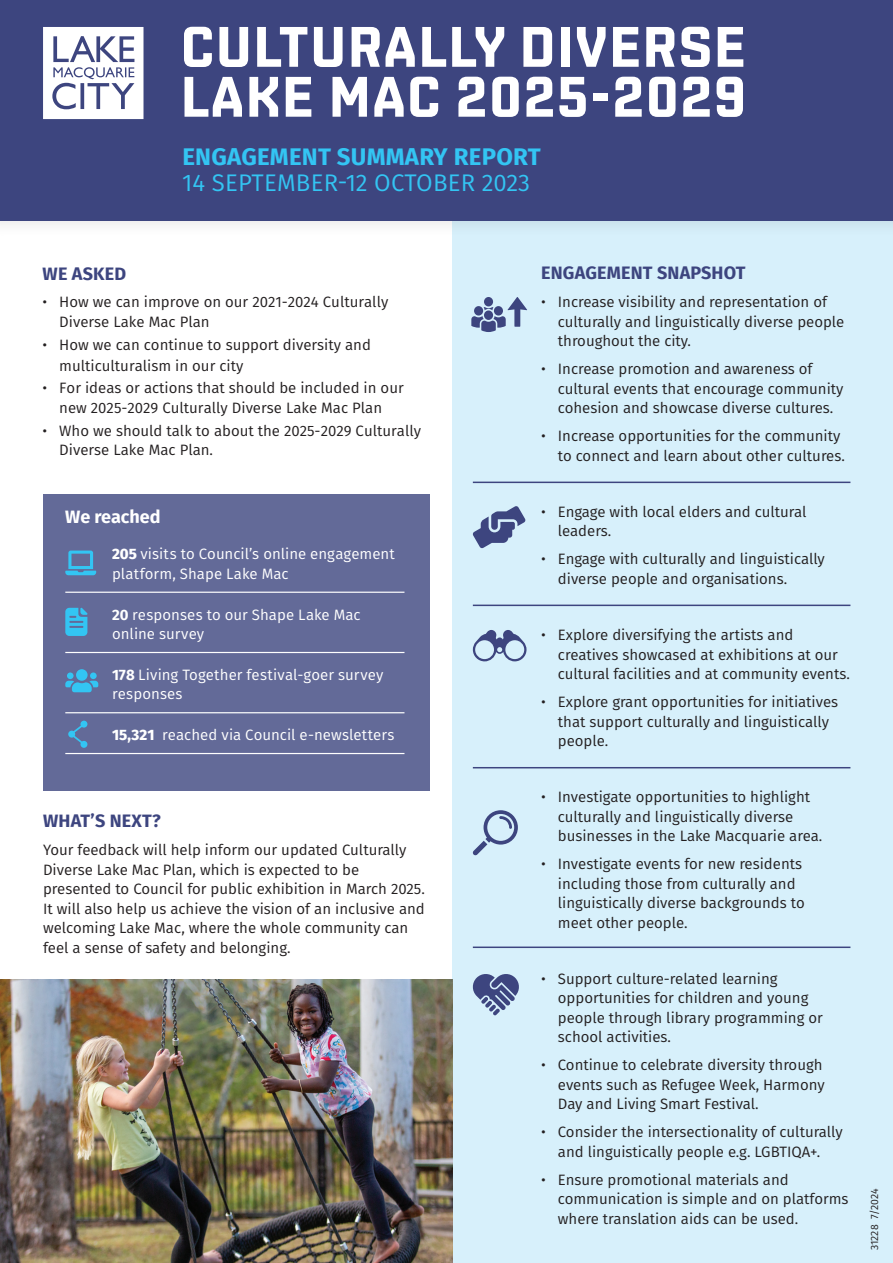
<style>
.page{position:relative;width:893px;height:1263px;background:#fff}
.page>*{position:absolute;margin:0;border:0;box-sizing:border-box;transform-origin:0 0}
.t1{font:700 57.15px/49.9px "Shentox";letter-spacing:.03em;color:#fff}
.t2{font:24px "Fira Sans";letter-spacing:.01em;color:#33c5f3}
.t3{font:700 24px "Fira Sans";letter-spacing:.01em;color:#33c5f3}
.t4{font:700 18px "Fira Sans";letter-spacing:.01em;color:#3d457f}
.t5{font:700 18px "Fira Sans";color:#fff}
.t6{font:15px/19.5px "Fira Sans";color:#231f20}
.t7{font:15px/19.5px "Fira Sans";letter-spacing:.005em;color:#fff}
.t8{font:10.5px "Fira Sans";color:#231f20}
.s1{font-weight:800}
.s2{font-weight:700}
</style>
<div class="page">
<div style="left:453px;top:162px;width:440px;height:1101px;background:#d7f0fb"></div>
<div style="left:0;top:0;width:893px;height:238px;background:#231f20;opacity:.1"></div>
<div style="left:0;top:0;width:893px;height:221px;background:#3d457f"></div>
<svg style="left:43px;top:27px;width:100px;height:92px;background:#dbdce7"></svg>
<div style="left:43px;top:494px;width:386px;height:297px;background:#636a98"></div>
<hr style="left:65px;top:592px;width:339px;height:1px;background:#fff">
<hr style="left:65px;top:652px;width:339px;height:1px;background:#fff">
<hr style="left:65px;top:712px;width:339px;height:1px;background:#fff">
<hr style="left:65px;top:753px;width:339px;height:1px;background:#fff">
<svg style="left:65px;top:550px;width:31px;height:25px"></svg>
<svg style="left:65px;top:669px;width:33px;height:23px"></svg>
<svg style="left:472px;top:506px;width:54px;height:42px"></svg>
<hr style="left:473px;top:946px;width:377px;height:2px;background:#3d457f">
<hr style="left:473px;top:767px;width:377px;height:1px;background:#3d457f">
<hr style="left:473px;top:605px;width:377px;height:1px;background:#3d457f">
<hr style="left:473px;top:482px;width:377px;height:1px;background:#3d457f">
<svg style="left:65px;top:608px;width:22px;height:28px"></svg>
<svg style="left:68px;top:721px;width:19px;height:27px"></svg>
<svg style="left:472px;top:974px;width:47px;height:42px"></svg>
<svg style="left:473px;top:810px;width:45px;height:45px"></svg>
<svg style="left:473px;top:630px;width:53px;height:31px"></svg>
<svg style="left:471px;top:297px;width:56px;height:35px"></svg>
<img style="left:0;top:979px;width:453px;height:284px">
<h1 class="t1" style="left:181px;top:22px;width:567px">CULTURALLY DIVERSE<br>LAKE MAC 2025-2029</h1>
<h2 class="t3" style="left:182px;top:137px;width:360px">ENGAGEMENT SUMMARY REPORT</h2>
<h2 class="t2" style="left:182px;top:165px;width:349px">14 SEPTEMBER-12 OCTOBER 2023</h2>
<p class="t4" style="left:43px;top:258px;width:85px">WE ASKED</p>
<p class="t6" style="left:59px;top:292px;width:330px;text-indent:-17px">• How we can improve on our 2021-2024 Culturally<br>Diverse Lake Mac Plan</p>
<p class="t6" style="left:59px;top:334px;width:313px;line-height:21.1px;text-indent:-17px">• How we can continue to support diversity and multiculturalism in our city</p>
<p class="t6" style="left:43px;top:378px;width:363px;text-align:center">• For ideas or actions that should be included in our new 2025-2029 Culturally Diverse Lake Mac Plan</p>
<p class="t6" style="left:59px;top:420px;width:363px;text-indent:-17px">• Who we should talk to about the 2025-2029 Culturally<br>Diverse Lake Mac Plan.</p>
<p class="t5" style="left:65px;top:501px;width:97px">We reached</p>
<p class="t7" style="left:112px;top:544px;width:284px"><span class="s1">205</span> visits to Council’s online engagement platform, Shape Lake Mac</p>
<p class="t7" style="left:112px;top:604px;width:250px"><span class="s2">20</span> responses to our Shape Lake Mac online survey</p>
<p class="t7" style="left:112px;top:664px;width:273px"><span class="s2">178</span> Living Together festival-goer survey responses</p>
<p class="t7" style="left:112px;top:725px;width:284px"><span class="s1">15,321</span> reached via Council e-newsletters</p>
<p class="t4" style="left:43px;top:806px;width:119px">WHAT’S NEXT?</p>
<p class="t6" style="left:43px;top:840px;width:383px">Your feedback will help inform our updated Culturally Diverse Lake Mac Plan, which is expected to be presented to Council for public exhibition in March 2025.<br>It will also help us achieve the vision of an inclusive and welcoming Lake Mac, where the whole community can feel a sense of safety and belonging.</p>
<p class="t4" style="left:541px;top:258px;width:206px">ENGAGEMENT SNAPSHOT</p>
<p class="t6" style="left:558px;top:292px;width:288px;text-indent:-17px">• Increase visibility and representation of culturally and linguistically diverse people throughout the city.</p>
<p class="t6" style="left:558px;top:359px;width:287px;text-indent:-17px">• Increase promotion and awareness of cultural events that encourage community cohesion and showcase diverse cultures.</p>
<p class="t6" style="left:558px;top:426px;width:288px;text-indent:-17px">• Increase opportunities for the community to connect and learn about other cultures.</p>
<p class="t6" style="left:558px;top:502px;width:250px;text-indent:-17px">• Engage with local elders and cultural leaders.</p>
<p class="t6" style="left:558px;top:549px;width:268px;text-indent:-17px">• Engage with culturally and linguistically diverse people and organisations.</p>
<p class="t6" style="left:558px;top:625px;width:293px;text-indent:-17px">• Explore diversifying the artists and creatives showcased at exhibitions at our cultural facilities and at community events.</p>
<p class="t6" style="left:558px;top:692px;width:282px;text-indent:-17px">• Explore grant opportunities for initiatives that support culturally and linguistically people.</p>
<p class="t6" style="left:558px;top:787px;width:266px;text-indent:-17px">• Investigate opportunities to highlight culturally and linguistically diverse businesses in the Lake Macquarie area.</p>
<p class="t6" style="left:558px;top:854px;width:248px;text-indent:-17px">• Investigate events for new residents including those from culturally and linguistically diverse backgrounds to meet other people.</p>
<p class="t6" style="left:558px;top:968px;width:267px;text-indent:-17px">• Support culture-related learning opportunities for children and young people through library programming or school activities.</p>
<p class="t6" style="left:558px;top:1055px;width:268px;text-indent:-17px">• Continue to celebrate diversity through events such as Refugee Week, Harmony<br>Day and Living Smart Festival.</p>
<p class="t6" style="left:541px;top:1122px;width:303px;text-align:center">• Consider the intersectionality of culturally and linguistically people e.g. LGBTIQA+.</p>
<p class="t6" style="left:558px;top:1169px;width:292px;text-indent:-17px">• Ensure promotional materials and communication is simple and on platforms where translation aids can be used.</p>
<p class="t8" style="left:867px;top:1250px;width:63px;rotate:-90deg">31228 7/2024</p>
</div>
